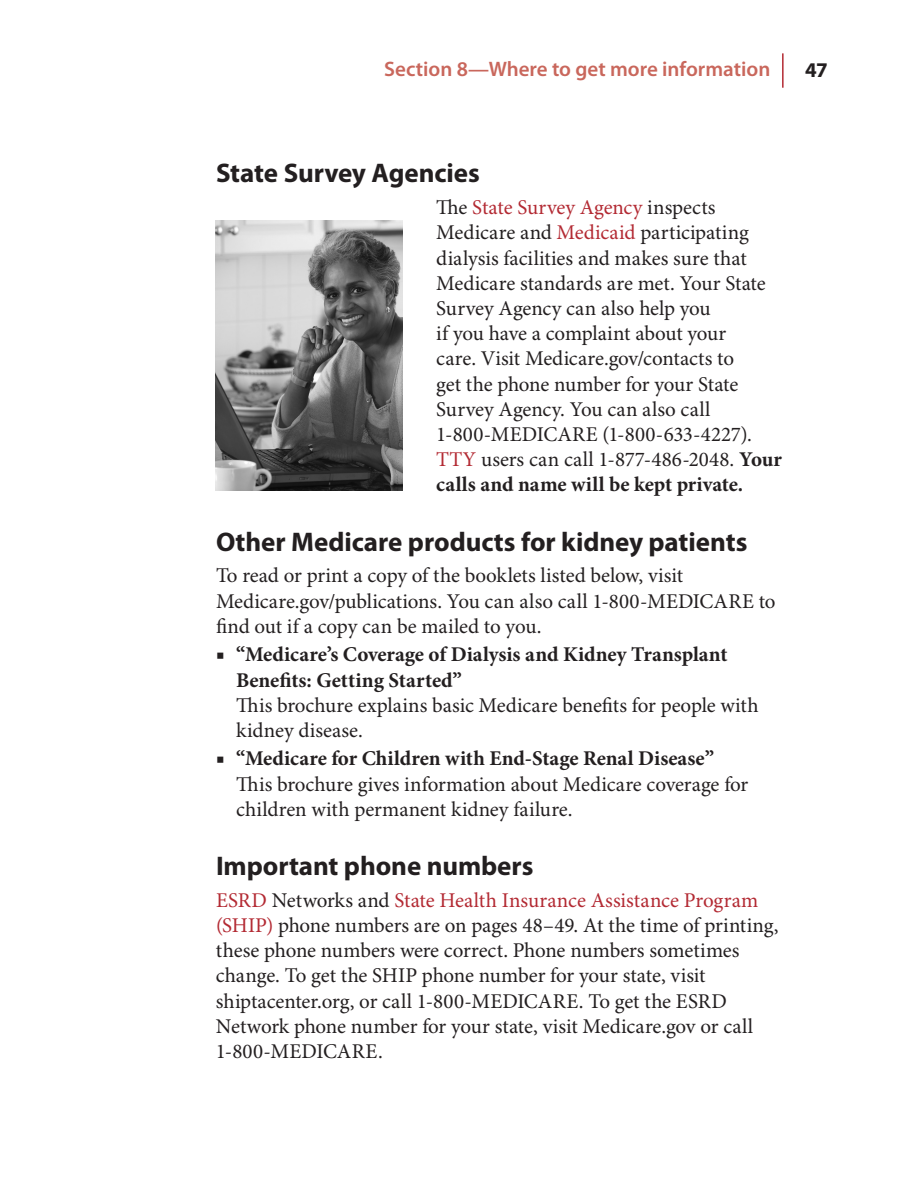
<style>
.page{position:relative;width:918px;height:1188px;background:#fff}
.page>*{position:absolute;margin:0;border:0;box-sizing:border-box;transform-origin:0 0}
.t1{font:700 27px "Myriad Pro";letter-spacing:-.005em;color:#231f20}
.t2{font:21px/25.2px "Minion Pro";letter-spacing:-.005em;color:#231f20}
.t3{font:700 21px/25.2px "Minion Pro";color:#231f20}
.t4{font:600 21px "Myriad Pro";color:#c9675c}
.t5{font:700 21px "Myriad Pro";color:#231f20}
.s1{color:#b32a33}
.s2{font-weight:700}
.s3{font-weight:400}
</style>
<div class="page">
<hr style="left:782px;top:53px;width:2px;height:35px;background:#b32a33">
<img style="left:216px;top:220px;width:187px;height:270px">
<p class="t4" style="left:384px;top:58px;width:388px">Section 8—Where to get more information</p>
<p class="t5" style="left:805px;top:58px;width:24px">47</p>
<h3 class="t1" style="left:216px;top:158px;width:265px">State Survey Agencies</h3>
<p class="t2" style="left:436px;top:196px;width:347px">Te <span class="s1">State Survey Agency</span> inspects Medicare and <span class="s1">Medicaid</span> participating dialysis facilities and makes sure that Medicare standards are met. Your State Survey Agency can also help you<br>if you have a complaint about your<br>care. Visit Medicare.gov/contacts to<br>get the phone number for your State Survey Agency. You can also call 1-800-MEDICARE (1-800-633-4227).<br><span class="s1">TTY</span> users can call 1-877-486-2048. <span class="s2">Your calls and name will be kept private.</span></p>
<h3 class="t1" style="left:216px;top:526px;width:533px">Other Medicare products for kidney patients</h3>
<p class="t2" style="left:216px;top:564px;width:561px">To read or print a copy of the booklets listed below, visit<br>Medicare.gov/publications. You can also call 1-800-MEDICARE to fnd out if a copy can be mailed to you.</p>
<p class="t3" style="left:236px;top:643px;width:493px;text-indent:-20px"><span class="s3">■</span> “Medicare’s Coverage of Dialysis and Kidney Transplant<br>Benefts: Getting Started”</p>
<p class="t2" style="left:236px;top:693px;width:524px">Tis brochure explains basic Medicare benefts for people with kidney disease.</p>
<p class="t2" style="left:236px;top:747px;width:514px;text-indent:-20px">■ <span class="s2">“Medicare for Children with End-Stage Renal Disease”<br></span>Tis brochure gives information about Medicare coverage for children with permanent kidney failure.</p>
<h3 class="t1" style="left:216px;top:851px;width:319px">Important phone numbers</h3>
<p class="t2" style="left:216px;top:888px;width:564px"><span class="s1">ESRD</span> Networks and <span class="s1">State Health Insurance Assistance Program (SHIP)</span> phone numbers are on pages 48–49. At the time of printing, these phone numbers were correct. Phone numbers sometimes change. To get the SHIP phone number for your state, visit shiptacenter.org, or call 1-800-MEDICARE. To get the ESRD Network phone number for your state, visit Medicare.gov or call 1-800-MEDICARE.</p>
</div>
